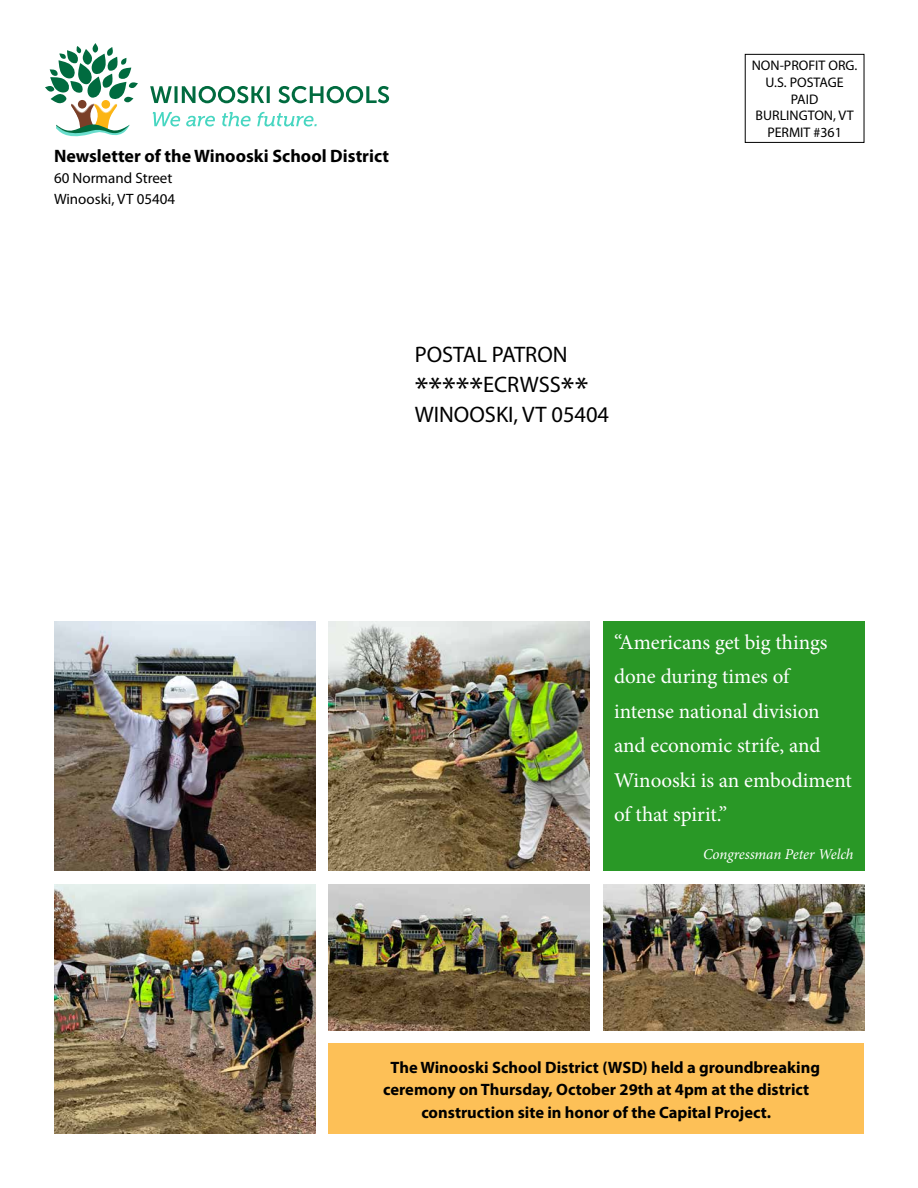
<style>
.page{position:relative;width:918px;height:1188px;background:#fff}
.page>*{position:absolute;margin:0;border:0;box-sizing:border-box;transform-origin:0 0}
.t1{font:33px "Myriad Pro";color:#000}
.t2{font:22.5px "Myriad Pro";color:#000}
.t3{font:21px/34.5px "Minion Pro";color:#fff}
.t4{font:700 18px "Myriad Pro";color:#000}
.t5{font:700 16.5px "Myriad Pro";color:#000}
.t6{font:15px/21px "Myriad Pro";color:#000}
.t7{font:italic 15px "Minion Pro";letter-spacing:-.01em;color:#fff}
.t8{font:13.95px/16.6px "Myriad Pro";color:#000;text-align:center}
</style>
<div class="page">
<div style="left:328px;top:1044px;width:536px;height:90px;background:#fdc057"></div>
<div style="left:603px;top:621px;width:261px;height:250px;background:#299826"></div>
<div style="left:745px;top:54px;width:119px;height:89px;border:1px solid #000"></div>
<svg style="left:153px;top:112px;width:164px;height:15px"></svg>
<svg style="left:150px;top:86px;width:239px;height:17px"></svg>
<svg style="left:45px;top:43px;width:93px;height:94px"></svg>
<img style="left:329px;top:621px;width:261px;height:250px">
<img style="left:54px;top:621px;width:261px;height:250px">
<img style="left:603px;top:884px;width:261px;height:146px">
<img style="left:329px;top:884px;width:261px;height:146px">
<img style="left:54px;top:884px;width:261px;height:250px">
<h4 class="t4" style="left:54px;top:144px;width:337px">Newsletter of the Winooski School District</h4>
<p class="t6" style="left:54px;top:168px;width:123px">60 Normand Street<br>Winooski, VT 05404</p>
<p class="t2" style="left:415px;top:343px;width:154px">POSTAL PATRON</p>
<p class="t1" style="left:415px;top:371px;width:175px">*****<sup>ECRWSS</sup>**</p>
<p class="t2" style="left:415px;top:403px;width:196px">WINOOSKI, VT 05404</p>
<p class="t8" style="left:752px;top:57px;width:107px">NON-PROFIT ORG.</p>
<p class="t8" style="left:766px;top:74px;width:80px">U.S. POSTAGE<br>PAID</p>
<p class="t8" style="left:756px;top:108px;width:99px">BURLINGTON, VT<br>PERMIT #361</p>
<p class="t3" style="left:614px;top:625px;width:239px">“Americans get big things done during times of intense national division and economic strife, and<br>Winooski is an embodiment of that spirit.”</p>
<p class="t7" style="left:703px;top:843px;width:152px">Congressman Peter Welch</p>
<p class="t5" style="left:391px;top:1056px;width:431px">The Winooski School District (WSD) held a groundbreaking</p>
<p class="t5" style="left:383px;top:1079px;width:428px">ceremony on Thursday, October 29th at 4pm at the district</p>
<p class="t5" style="left:421px;top:1101px;width:351px">construction site in honor of the Capital Project.</p>
</div>
